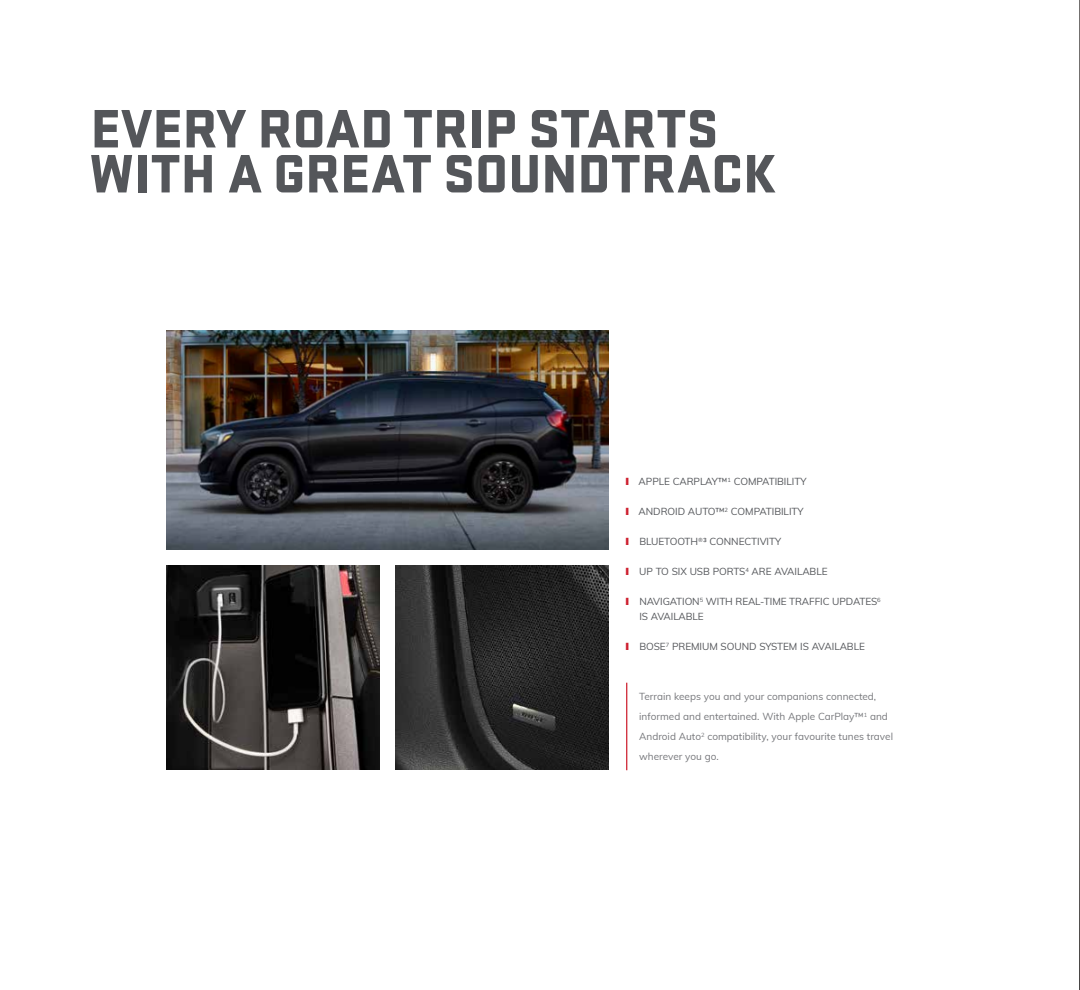
<style>
.page{position:relative;width:1080px;height:990px;background:#fff}
.page>*{position:absolute;margin:0;border:0;box-sizing:border-box;transform-origin:0 0}
.GMC_H2_Studio{font:900 56.25px/45px "Stratum GMC";color:#54565a}
.t1{font:10px/15px "Muli";letter-spacing:-.005em;color:#54565a}
.GMC_P1_Red_Rule_Left{font:10px/20px "Muli";color:#76777b}
.s1{font-family:"Stratum GMC";font-weight:900;font-size:10.75px;color:#ce202f}
</style>
<div class="page">
<img style="left:166px;top:330px;width:442px;height:220px">
<img style="left:167px;top:565px;width:213px;height:205px">
<img style="left:395px;top:565px;width:214px;height:205px">
<svg style="left:1079px;top:0;width:1px;height:990px"></svg>
<hr style="left:626px;top:683px;width:1px;height:87px;background:#ce202f">
<p class="GMC_H2_Studio" style="left:89px;top:103px;width:688px">EVERY ROAD TRIP STARTS<br>WITH A GREAT SOUNDTRACK</p>
<p class="t1" style="left:625px;top:474px;width:183px"><span class="s1">I</span> APPLE CARPLAY™<sup>1</sup> COMPATIBILITY</p>
<p class="t1" style="left:625px;top:504px;width:181px"><span class="s1">I</span> ANDROID AUTO™<sup>2</sup> COMPATIBILITY</p>
<p class="t1" style="left:625px;top:534px;width:158px"><span class="s1">I</span> BLUETOOTH<sup>®</sup>3 CONNECTIVITY</p>
<p class="t1" style="left:625px;top:564px;width:205px"><span class="s1">I</span> UP TO SIX USB PORTS<sup>4</sup> ARE AVAILABLE</p>
<p class="t1" style="left:639px;top:594px;width:243px;text-indent:-15px"><span class="s1">I</span> NAVIGATION<sup>5</sup> WITH REAL-TIME TRAFFIC UPDATES<sup>6<br></sup>IS AVAILABLE</p>
<p class="t1" style="left:625px;top:639px;width:242px"><span class="s1">I</span> BOSE<sup>7</sup> PREMIUM SOUND SYSTEM IS AVAILABLE</p>
<p class="GMC_P1_Red_Rule_Left" style="left:639px;top:686px;width:255px">Terrain keeps you and your companions connected, informed and entertained. With Apple CarPlay™<sup>1</sup> and Android Auto<sup>2</sup> compatibility, your favourite tunes travel wherever you go.</p>
</div>
